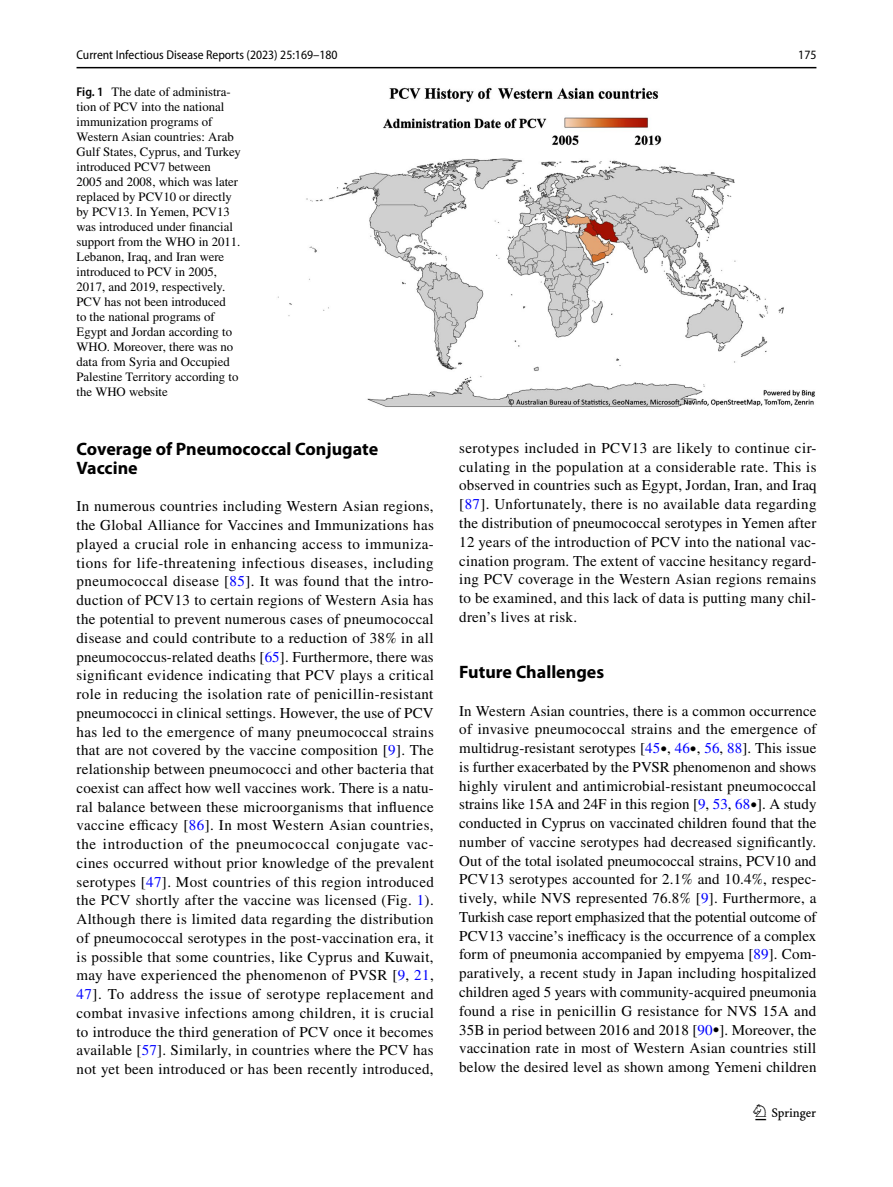
<style>
.page{position:relative;width:893px;height:1187px;background:#fff}
.page>*{position:absolute;margin:0;border:0;box-sizing:border-box;transform-origin:0 0}
.t1{font:22.5px "Springnew Regular 3";color:#000}
.t2{font:700 18px/18.8px "Myriad Pro";color:#000}
.t3{font:15px/18.8px "STIX";letter-spacing:.015em;color:#000;text-align:justify}
.t4{font:12.75px/15px "STIX";color:#000}
.t5{font:semi-condensed 12.75px "Myriad Pro";color:#000}
.s1{font-family:"Myriad Pro";font-weight:600;font-stretch:semi-condensed}
.s2{color:#00f}
.s3{font-size:12.75px}
</style>
<div class="page">
<hr style="left:77px;top:67px;width:739px;height:1px;background:#000">
<img style="left:277px;top:87px;width:538px;height:320px">
<p class="t5" style="left:77px;top:48px;width:263px">Current Infectious Disease Reports (2023) 25:169–180</p>
<p class="t5" style="left:798px;top:48px;width:20px">175</p>
<p class="t4" style="left:77px;top:85px;width:166px"><span class="s1">Fig. 1</span> The date of administra&shy;tion of PCV into the national immunization programs of<br>Western Asian countries: Arab<br>Gulf States, Cyprus, and Turkey introduced PCV7 between<br>2005 and 2008, which was later replaced by PCV10 or directly by PCV13. In Yemen, PCV13 was introduced under financial support from the WHO in 2011.<br>Lebanon, Iraq, and Iran were introduced to PCV in 2005,<br>2017, and 2019, respectively.<br>PCV has not been introduced<br>to the national programs of<br>Egypt and Jordan according to<br>WHO. Moreover, there was no data from Syria and Occupied<br>Palestine Territory according to the WHO website</p>
<p class="t2" style="left:77px;top:439px;width:303px">Coverage of Pneumococcal Conjugate<br>Vaccine</p>
<p class="t3" style="left:77px;top:498px;width:359px">In numerous countries including Western Asian regions, the Global Alliance for Vaccines and Immunizations has played a crucial role in enhancing access to immuniza&shy;tions for life-threatening infectious diseases, including pneumococcal disease [<span class="s2">85</span>]. It was found that the intro&shy;duction of PCV13 to certain regions of Western Asia has the potential to prevent numerous cases of pneumococcal disease and could contribute to a reduction of 38% in all pneumococcus-related deaths [<span class="s2">65</span>]. Furthermore, there was significant evidence indicating that PCV plays a critical role in reducing the isolation rate of penicillin-resistant pneumococci in clinical settings. However, the use of PCV has led to the emergence of many pneumococcal strains that are not covered by the vaccine composition [<span class="s2">9</span>]. The relationship between pneumococci and other bacteria that coexist can affect how well vaccines work. There is a natu&shy;ral balance between these microorganisms that influence vaccine efficacy [<span class="s2">86</span>]. In most Western Asian countries, the introduction of the pneumococcal conjugate vac&shy;cines occurred without prior knowledge of the prevalent serotypes [<span class="s2">47</span>]. Most countries of this region introduced the PCV shortly after the vaccine was licensed (Fig. <span class="s2">1</span>).<br>Although there is limited data regarding the distribution of pneumococcal serotypes in the post-vaccination era, it is possible that some countries, like Cyprus and Kuwait, may have experienced the phenomenon of PVSR [<span class="s2">9</span>, <span class="s2">21</span>, <span class="s2">47</span>]. To address the issue of serotype replacement and combat invasive infections among children, it is crucial to introduce the third generation of PCV once it becomes available [<span class="s2">57</span>]. Similarly, in countries where the PCV has not yet been introduced or has been recently introduced,</p>
<p class="t3" style="left:459px;top:439px;width:359px">serotypes included in PCV13 are likely to continue cir&shy;culating in the population at a considerable rate. This is observed in countries such as Egypt, Jordan, Iran, and Iraq [<span class="s2">87</span>]. Unfortunately, there is no available data regarding the distribution of pneumococcal serotypes in Yemen after 12 years of the introduction of PCV into the national vac&shy;cination program. The extent of vaccine hesitancy regard&shy;ing PCV coverage in the Western Asian regions remains to be examined, and this lack of data is putting many chil&shy;dren’s lives at risk.</p>
<p class="t2" style="left:459px;top:662px;width:146px">Future Challenges</p>
<p class="t3" style="left:459px;top:702px;width:359px">In Western Asian countries, there is a common occurrence of invasive pneumococcal strains and the emergence of multidrug-resistant serotypes [<span class="s2">45</span><span class="s3">•</span>, <span class="s2">46</span><span class="s3">•</span>, <span class="s2">56</span>, <span class="s2">88</span>]. This issue is further exacerbated by the PVSR phenomenon and shows highly virulent and antimicrobial-resistant pneumococcal strains like 15A and 24F in this region [<span class="s2">9</span>, <span class="s2">53</span>, <span class="s2">68</span><span class="s3">•</span>]. A study conducted in Cyprus on vaccinated children found that the number of vaccine serotypes had decreased significantly.<br>Out of the total isolated pneumococcal strains, PCV10 and PCV13 serotypes accounted for 2.1% and 10.4%, respec&shy;tively, while NVS represented 76.8% [<span class="s2">9</span>]. Furthermore, a Turkish case report emphasized that the potential outcome of PCV13 vaccine’s inefficacy is the occurrence of a complex form of pneumonia accompanied by empyema [<span class="s2">89</span>]. Com&shy;paratively, a recent study in Japan including hospitalized children aged 5 years with community-acquired pneumonia found a rise in penicillin G resistance for NVS 15A and 35B in period between 2016 and 2018 [<span class="s2">90</span><span class="s3">•</span>]. Moreover, the vaccination rate in most of Western Asian countries still below the desired level as shown among Yemeni children</p>
<h1 class="t1" style="left:755px;top:1104px;width:62px">1 3</h1>
</div>
